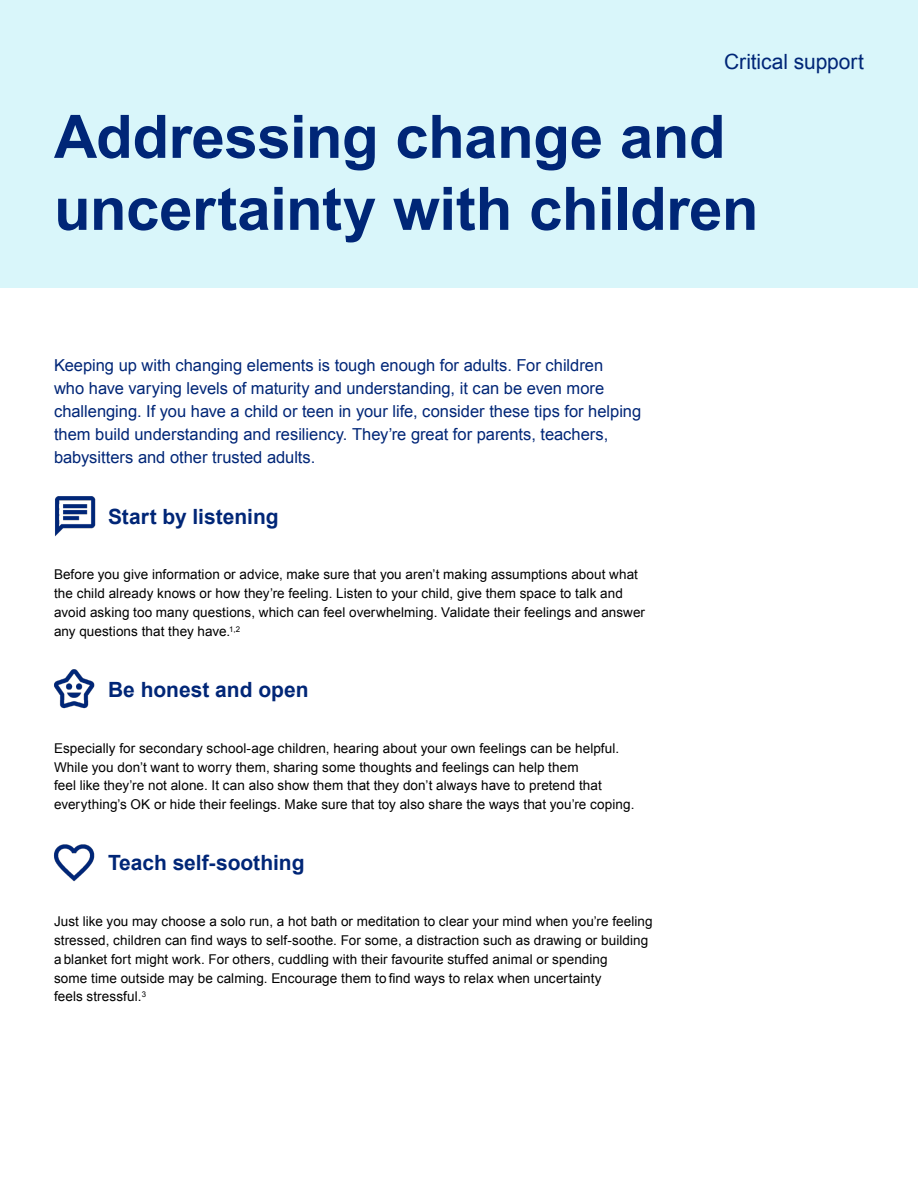
<style>
.page{position:relative;width:918px;height:1188px;background:#fff}
.page>*{position:absolute;margin:0;border:0;box-sizing:border-box;transform-origin:0 0}
.Headline{font:700 60px/72px "Arial";letter-spacing:-.01em;color:#002677}
.Subhead{font:700 21px "Arial";color:#002677}
.Product_label_-_Right_aligned{font:21px "Arial";letter-spacing:-.005em;color:#002677}
.Intro{font:16.5px/23.1px "Arial";color:#002677}
.Body{font:13.5px/18.9px "Arial";letter-spacing:.005em;color:#000}
</style>
<div class="page">
<div style="left:0;top:0;width:918px;height:287px;background:#d9f6fa"></div>
<img style="left:55px;top:496px;width:41px;height:41px">
<img style="left:54px;top:669px;width:41px;height:40px">
<img style="left:53px;top:844px;width:42px;height:38px">
<p class="Product_label_-_Right_aligned" style="left:724px;top:48px;width:141px">Critical support</p>
<p class="Headline" style="left:54px;top:103px;width:706px">Addressing change and uncertainty with children</p>
<p class="Intro" style="left:54px;top:353px;width:589px">Keeping up with changing elements is tough enough for adults. For children<br>who have varying levels of maturity and understanding, it can be even more challenging. If you have a child or teen in your life, consider these tips for helping them build understanding and resiliency. They’re great for parents, teachers, babysitters and other trusted adults.</p>
<p class="Subhead" style="left:108px;top:503px;width:172px">Start by listening</p>
<p class="Body" style="left:54px;top:565px;width:593px">Before you give information or advice, make sure that you aren’t making assumptions about what the child already knows or how they’re feeling. Listen to your child, give them space to talk and avoid asking too many questions, which can feel overwhelming. Validate their feelings and answer any questions that they have.<sup>1,2</sup></p>
<p class="Subhead" style="left:108px;top:676px;width:202px">Be honest and open</p>
<p class="Body" style="left:54px;top:739px;width:582px">Especially for secondary school-age children, hearing about your own feelings can be helpful.<br>While you don’t want to worry them, sharing some thoughts and feelings can help them<br>feel like they’re not alone. It can also show them that they don’t always have to pretend that everything’s OK or hide their feelings. Make sure that toy also share the ways that you’re coping.</p>
<p class="Subhead" style="left:108px;top:849px;width:198px">Teach self-soothing</p>
<p class="Body" style="left:54px;top:912px;width:600px">Just like you may choose a solo run, a hot bath or meditation to clear your mind when you’re feeling stressed, children can find ways to self-soothe. For some, a distraction such as drawing or building a blanket fort might work. For others, cuddling with their favourite stuffed animal or spending<br>some time outside may be calming. Encourage them to find ways to relax when uncertainty<br>feels stressful.<sup>3</sup></p>
</div>
